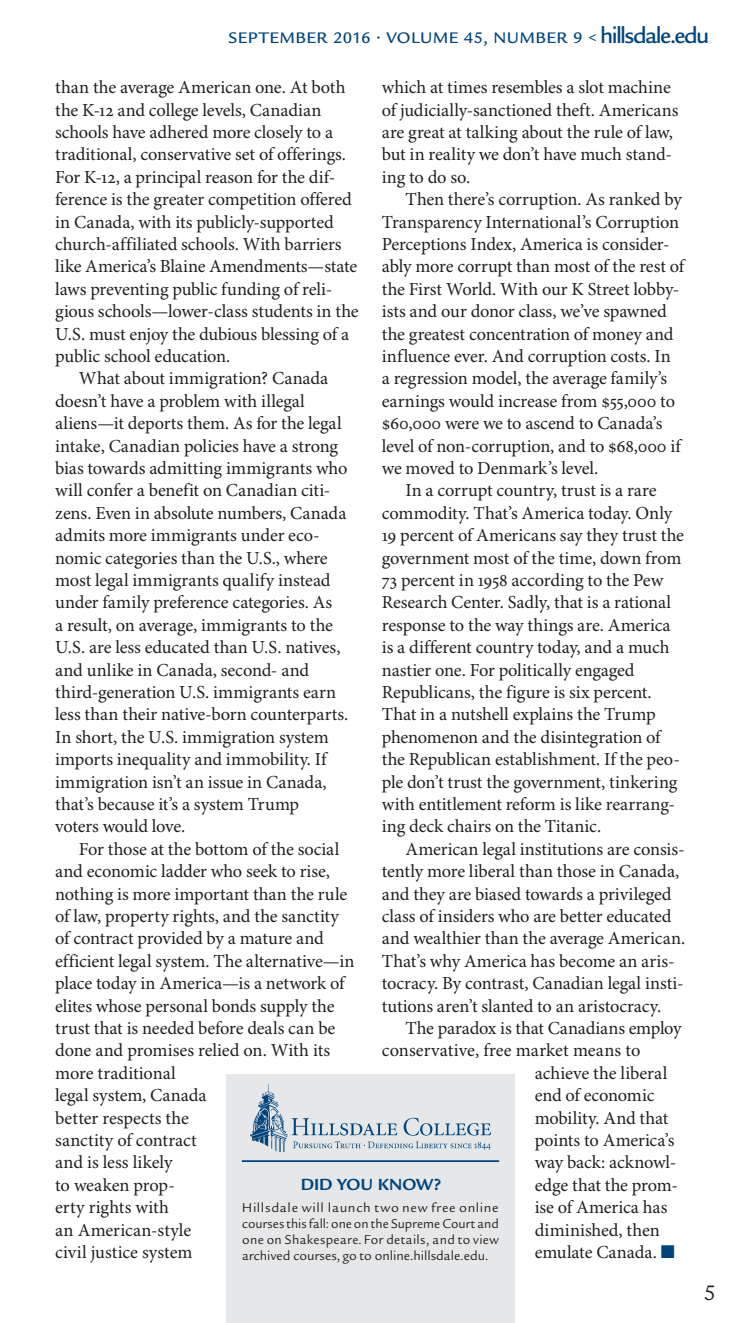
<style>
.page{position:relative;width:741px;height:1323px;background:#fff}
.page>*{position:absolute;margin:0;border:0;box-sizing:border-box;transform-origin:0 0}
.t1{font:22.75px "Legacy Sans";color:#231f20}
.t2{font:18.38px/22.4px "Minion Pro";letter-spacing:-.005em;color:#231f20}
.t3{font:18.38px "Minion Pro";letter-spacing:.015em;color:#231f20}
.t4{font:700 17.5px "Legacy Sans";color:#00447c}
.t5{font:500 16.62px "Legacy Sans";letter-spacing:.025em;color:#00447c;scale:1.05 1}
.t6{font:14px/15.8px "Legacy Sans";letter-spacing:.005em;color:#231f20;text-align:justify}
.s1{font-weight:400}
.s2{font-size:24.5px}
.s3{color:#00447c}
</style>
<div class="page">
<div style="left:226px;top:1075px;width:288px;height:248px;background:#e6e7e8"></div>
<hr style="left:242px;top:1160px;width:257px;height:2px;background:#00447c">
<img style="left:251px;top:1085px;width:239px;height:67px">
<p class="t5" style="left:228px;top:28px;width:459px">SEPTEMBER 2016 • VOLUME 45, NUMBER 9 <span class="s1">&lt;</span> <span class="s2">hillsdale.edu</span></p>
<p class="t2" style="left:381px;top:77px;width:298px">which at times resembles a slot machine of judicially-sanctioned theft. Americans are great at talking about the rule of law, but in reality we don’t have much stand&shy;ing to do so.</p>
<p class="t2" style="left:405px;top:189px;width:278px">Then there’s corruption. As ranked by</p>
<p class="t2" style="left:381px;top:211px;width:299px">Transparency International’s Corruption</p>
<p class="t2" style="left:381px;top:234px;width:289px">Perceptions Index, America is consider-</p>
<p class="t2" style="left:381px;top:256px;width:304px">ably more corrupt than most of the rest of</p>
<p class="t2" style="left:381px;top:279px;width:299px">the First World. With our K Street lobby-</p>
<p class="t2" style="left:381px;top:301px;width:286px">ists and our donor class, we’ve spawned</p>
<p class="t2" style="left:381px;top:323px;width:293px">the greatest concentration of money and</p>
<p class="t2" style="left:381px;top:346px;width:290px">influence ever. And corruption costs. In</p>
<p class="t2" style="left:381px;top:368px;width:287px">a regression model, the average family’s</p>
<p class="t2" style="left:381px;top:391px;width:294px">earnings would increase from $55,000 to</p>
<p class="t2" style="left:381px;top:413px;width:282px">$60,000 were we to ascend to Canada’s</p>
<p class="t2" style="left:381px;top:435px;width:300px">level of non-corruption, and to $68,000 if</p>
<p class="t2" style="left:381px;top:458px;width:218px">we moved to Denmark’s level.</p>
<p class="t2" style="left:405px;top:480px;width:252px">In a corrupt country, trust is a rare</p>
<p class="t2" style="left:381px;top:503px;width:292px">commodity. That’s America today. Only</p>
<p class="t2" style="left:381px;top:525px;width:303px">19 percent of Americans say they trust the</p>
<p class="t2" style="left:381px;top:547px;width:301px">government most of the time, down from</p>
<p class="t2" style="left:381px;top:570px;width:283px">73 percent in 1958 according to the Pew</p>
<p class="t2" style="left:381px;top:592px;width:291px">Research Center. Sadly, that is a rational</p>
<p class="t2" style="left:381px;top:615px;width:290px">response to the way things are. America</p>
<p class="t2" style="left:381px;top:637px;width:289px">is a different country today, and a much</p>
<p class="t2" style="left:381px;top:659px;width:254px">nastier one. For politically engaged</p>
<p class="t2" style="left:381px;top:682px;width:271px">Republicans, the figure is six percent.</p>
<p class="t2" style="left:381px;top:704px;width:275px">That in a nutshell explains the Trump</p>
<p class="t2" style="left:381px;top:726px;width:280px">phenomenon and the disintegration of</p>
<p class="t2" style="left:381px;top:749px;width:299px">the Republican establishment. If the peo-</p>
<p class="t2" style="left:381px;top:771px;width:297px">ple don’t trust the government, tinkering</p>
<p class="t2" style="left:381px;top:794px;width:294px">with entitlement reform is like rearrang-</p>
<p class="t2" style="left:381px;top:816px;width:221px">ing deck chairs on the Titanic.</p>
<p class="t2" style="left:405px;top:838px;width:280px">American legal institutions are consis-</p>
<p class="t2" style="left:381px;top:861px;width:299px">tently more liberal than those in Canada,</p>
<p class="t2" style="left:381px;top:883px;width:291px">and they are biased towards a privileged</p>
<p class="t2" style="left:381px;top:906px;width:291px">class of insiders who are better educated</p>
<p class="t2" style="left:381px;top:928px;width:305px">and wealthier than the average American.</p>
<p class="t2" style="left:381px;top:950px;width:294px">That’s why America has become an aris-</p>
<p class="t2" style="left:381px;top:973px;width:303px">tocracy. By contrast, Canadian legal insti-</p>
<p class="t2" style="left:381px;top:995px;width:281px">tutions aren’t slanted to an aristocracy.</p>
<p class="t2" style="left:405px;top:1018px;width:277px">The paradox is that Canadians employ</p>
<p class="t2" style="left:381px;top:1040px;width:260px">conservative, free market means to</p>
<p class="t2" style="left:534px;top:1062px;width:134px">achieve the liberal</p>
<p class="t2" style="left:534px;top:1085px;width:121px">end of economic</p>
<p class="t2" style="left:534px;top:1107px;width:135px">mobility. And that</p>
<p class="t2" style="left:534px;top:1130px;width:141px">points to America’s</p>
<p class="t2" style="left:534px;top:1152px;width:143px">way back: acknowl-</p>
<p class="t2" style="left:534px;top:1174px;width:145px">edge that the prom-</p>
<p class="t2" style="left:534px;top:1197px;width:134px">ise of America has</p>
<p class="t2" style="left:534px;top:1219px;width:126px">diminished, then</p>
<p class="t2" style="left:534px;top:1242px;width:141px">emulate Canada. <span class="s3">■</span></p>
<p class="t2" style="left:55px;top:77px;width:292px">than the average American one. At both</p>
<p class="t2" style="left:55px;top:99px;width:268px">the K-12 and college levels, Canadian</p>
<p class="t2" style="left:55px;top:122px;width:279px">schools have adhered more closely to a</p>
<p class="t2" style="left:55px;top:144px;width:292px">traditional, conservative set of offerings.</p>
<p class="t2" style="left:55px;top:167px;width:281px">For K-12, a principal reason for the dif-</p>
<p class="t2" style="left:55px;top:189px;width:298px">ference is the greater competition offered</p>
<p class="t2" style="left:55px;top:211px;width:280px">in Canada, with its publicly-supported</p>
<p class="t2" style="left:55px;top:234px;width:288px">church-affiliated schools. With barriers</p>
<p class="t2" style="left:55px;top:256px;width:303px">like America’s Blaine Amendments—state</p>
<p class="t2" style="left:55px;top:279px;width:278px">laws preventing public funding of reli-</p>
<p class="t2" style="left:55px;top:301px;width:305px">gious schools—lower-class students in the</p>
<p class="t2" style="left:55px;top:323px;width:295px">U.S. must enjoy the dubious blessing of a</p>
<p class="t2" style="left:55px;top:346px;width:177px">public school education.</p>
<p class="t2" style="left:79px;top:368px;width:251px">What about immigration? Canada</p>
<p class="t2" style="left:55px;top:391px;width:251px">doesn’t have a problem with illegal</p>
<p class="t2" style="left:55px;top:413px;width:288px">aliens—it deports them. As for the legal</p>
<p class="t2" style="left:55px;top:435px;width:284px">intake, Canadian policies have a strong</p>
<p class="t2" style="left:55px;top:458px;width:293px">bias towards admitting immigrants who</p>
<p class="t2" style="left:55px;top:480px;width:276px">will confer a benefit on Canadian citi-</p>
<p class="t2" style="left:55px;top:503px;width:293px">zens. Even in absolute numbers, Canada</p>
<p class="t2" style="left:55px;top:525px;width:266px">admits more immigrants under eco-</p>
<p class="t2" style="left:55px;top:547px;width:274px">nomic categories than the U.S., where</p>
<p class="t2" style="left:55px;top:570px;width:277px">most legal immigrants qualify instead</p>
<p class="t2" style="left:55px;top:592px;width:278px">under family preference categories. As</p>
<p class="t2" style="left:55px;top:615px;width:279px">a result, on average, immigrants to the</p>
<p class="t2" style="left:55px;top:637px;width:287px">U.S. are less educated than U.S. natives,</p>
<p class="t2" style="left:55px;top:659px;width:255px">and unlike in Canada, second- and</p>
<p class="t2" style="left:55px;top:682px;width:282px">third-generation U.S. immigrants earn</p>
<p class="t2" style="left:55px;top:704px;width:294px">less than their native-born counterparts.</p>
<p class="t2" style="left:55px;top:727px;width:275px">In short, the U.S. immigration system</p>
<p class="t2" style="left:55px;top:749px;width:273px">imports inequality and immobility. If</p>
<p class="t2" style="left:55px;top:771px;width:273px">immigration isn’t an issue in Canada,</p>
<p class="t2" style="left:55px;top:794px;width:245px">that’s because it’s a system Trump</p>
<p class="t2" style="left:55px;top:816px;width:131px">voters would love.</p>
<p class="t2" style="left:79px;top:839px;width:262px">For those at the bottom of the social</p>
<p class="t2" style="left:55px;top:861px;width:276px">and economic ladder who seek to rise,</p>
<p class="t2" style="left:55px;top:883px;width:293px">nothing is more important than the rule</p>
<p class="t2" style="left:55px;top:906px;width:285px">of law, property rights, and the sanctity</p>
<p class="t2" style="left:55px;top:928px;width:270px">of contract provided by a mature and</p>
<p class="t2" style="left:55px;top:951px;width:301px">efficient legal system. The alternative—in</p>
<p class="t2" style="left:55px;top:973px;width:291px">place today in America—is a network of</p>
<p class="t2" style="left:55px;top:995px;width:281px">elites whose personal bonds supply the</p>
<p class="t2" style="left:55px;top:1018px;width:281px">trust that is needed before deals can be</p>
<p class="t2" style="left:55px;top:1040px;width:276px">done and promises relied on. With its</p>
<p class="t2" style="left:55px;top:1063px;width:122px">more traditional</p>
<p class="t2" style="left:55px;top:1085px;width:153px">legal system, Canada</p>
<p class="t2" style="left:55px;top:1107px;width:135px">better respects the</p>
<p class="t2" style="left:55px;top:1130px;width:143px">sanctity of contract</p>
<p class="t2" style="left:55px;top:1152px;width:119px">and is less likely</p>
<p class="t2" style="left:55px;top:1175px;width:121px">to weaken prop-</p>
<p class="t3" style="left:55px;top:1196px;width:115px">erty rights with</p>
<p class="t2" style="left:55px;top:1219px;width:137px">an American-style</p>
<p class="t2" style="left:55px;top:1242px;width:139px">civil justice system</p>
<p class="t4" style="left:300px;top:1175px;width:142px">DID YOU KNOW?</p>
<p class="t6" style="left:242px;top:1200px;width:258px">Hillsdale will launch two new free online courses this fall: one on the Supreme Court and one on Shakespeare. For details, and to view archived courses, go to online.hillsdale.edu.</p>
<p class="t1" style="left:703px;top:1280px;width:14px">5</p>
</div>
